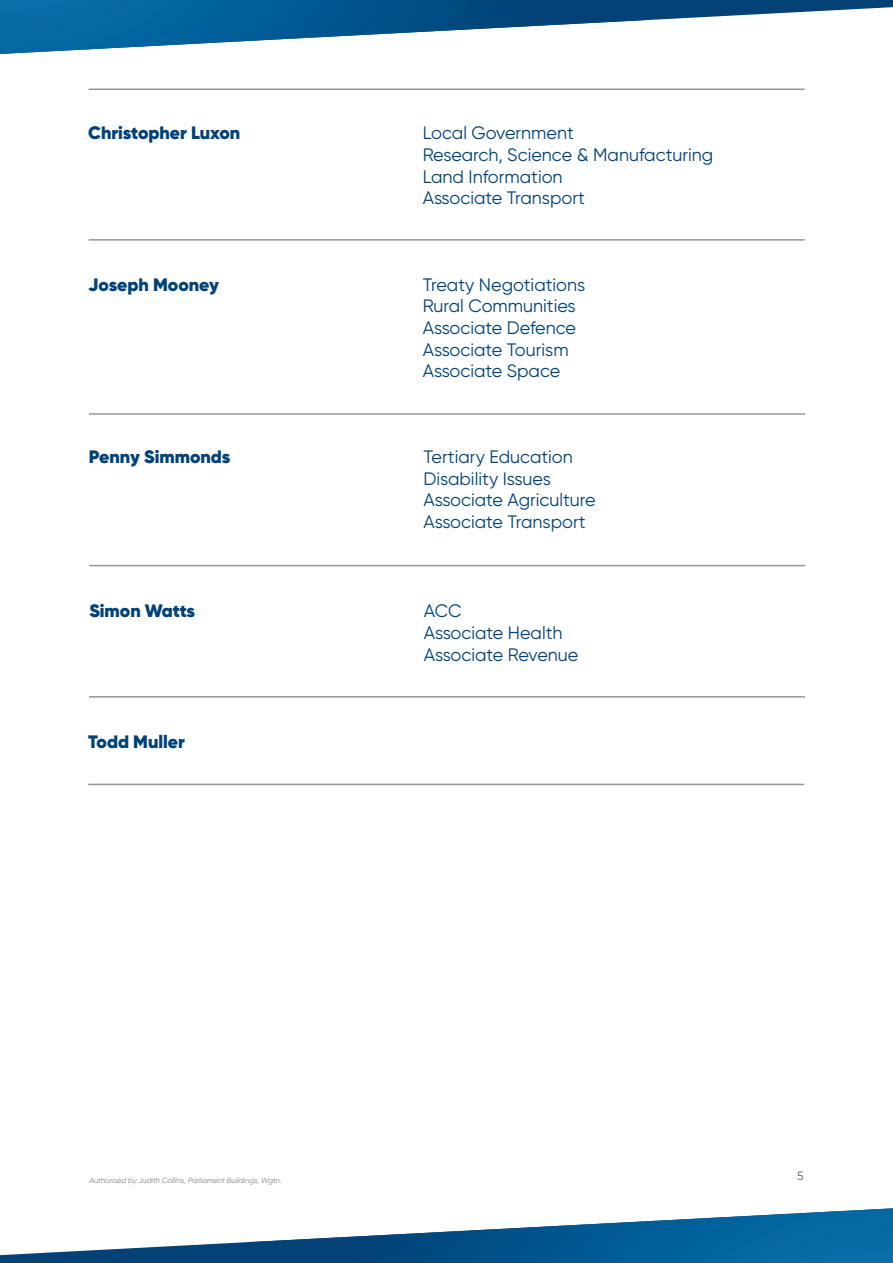
<style>
.page{position:relative;width:893px;height:1263px;background:#fff}
.page>*{position:absolute;margin:0;border:0;box-sizing:border-box;transform-origin:0 0}
.t1{font:18px "Gilroy";color:#004278}
.t2{font:900 18px "Gilroy";color:#004278}
.t3{font:12px "Gilroy";color:#57585a}
.t4{font:italic 7.5px "Gilroy";color:#808285}
</style>
<div class="page">
<svg style="left:0;top:1242px;width:248px;height:21px;fill:#034177"></svg>
<svg style="left:248px;top:1208px;width:645px;height:55px"></svg>
<svg style="left:645px;top:0;width:248px;height:21px;fill:#034177"></svg>
<svg style="left:0;top:0;width:645px;height:54px"></svg>
<hr style="left:89px;top:565px;width:716px;height:1px;background:#939598">
<hr style="left:89px;top:696px;width:716px;height:2px;background:#939598">
<hr style="left:89px;top:413px;width:716px;height:2px;background:#939598">
<hr style="left:89px;top:89px;width:716px;height:1px;background:#939598">
<hr style="left:89px;top:239px;width:716px;height:2px;background:#939598">
<hr style="left:88px;top:784px;width:716px;height:1px;background:#939598">
<p class="t2" style="left:88px;top:122px;width:154px">Christopher Luxon</p>
<p class="t1" style="left:423px;top:122px;width:153px">Local Government</p>
<p class="t1" style="left:423px;top:144px;width:292px">Research, Science &amp; Manufacturing</p>
<p class="t1" style="left:423px;top:165px;width:141px">Land Information</p>
<p class="t1" style="left:423px;top:187px;width:164px">Associate Transport</p>
<p class="t2" style="left:88px;top:273px;width:132px">Joseph Mooney</p>
<p class="t1" style="left:423px;top:273px;width:164px">Treaty Negotiations</p>
<p class="t1" style="left:423px;top:295px;width:154px">Rural Communities</p>
<p class="t1" style="left:423px;top:317px;width:155px">Associate Defence</p>
<p class="t1" style="left:423px;top:338px;width:147px">Associate Tourism</p>
<p class="t1" style="left:423px;top:360px;width:139px">Associate Space</p>
<p class="t2" style="left:89px;top:445px;width:143px">Penny Simmonds</p>
<p class="t1" style="left:423px;top:446px;width:151px">Tertiary Education</p>
<p class="t1" style="left:423px;top:468px;width:129px">Disability Issues</p>
<p class="t1" style="left:423px;top:489px;width:174px">Associate Agriculture</p>
<p class="t1" style="left:423px;top:511px;width:164px">Associate Transport</p>
<p class="t2" style="left:89px;top:600px;width:107px">Simon Watts</p>
<p class="t1" style="left:424px;top:600px;width:39px">ACC</p>
<p class="t1" style="left:424px;top:622px;width:140px">Associate Health</p>
<p class="t1" style="left:424px;top:643px;width:156px">Associate Revenue</p>
<p class="t2" style="left:88px;top:730px;width:98px">Todd Muller</p>
<p class="t4" style="left:89px;top:1176px;width:194px">Authorised by Judith Collins, Parliament Buildings, Wgtn.</p>
<p class="t3" style="left:797px;top:1168px;width:8px">5</p>
</div>
